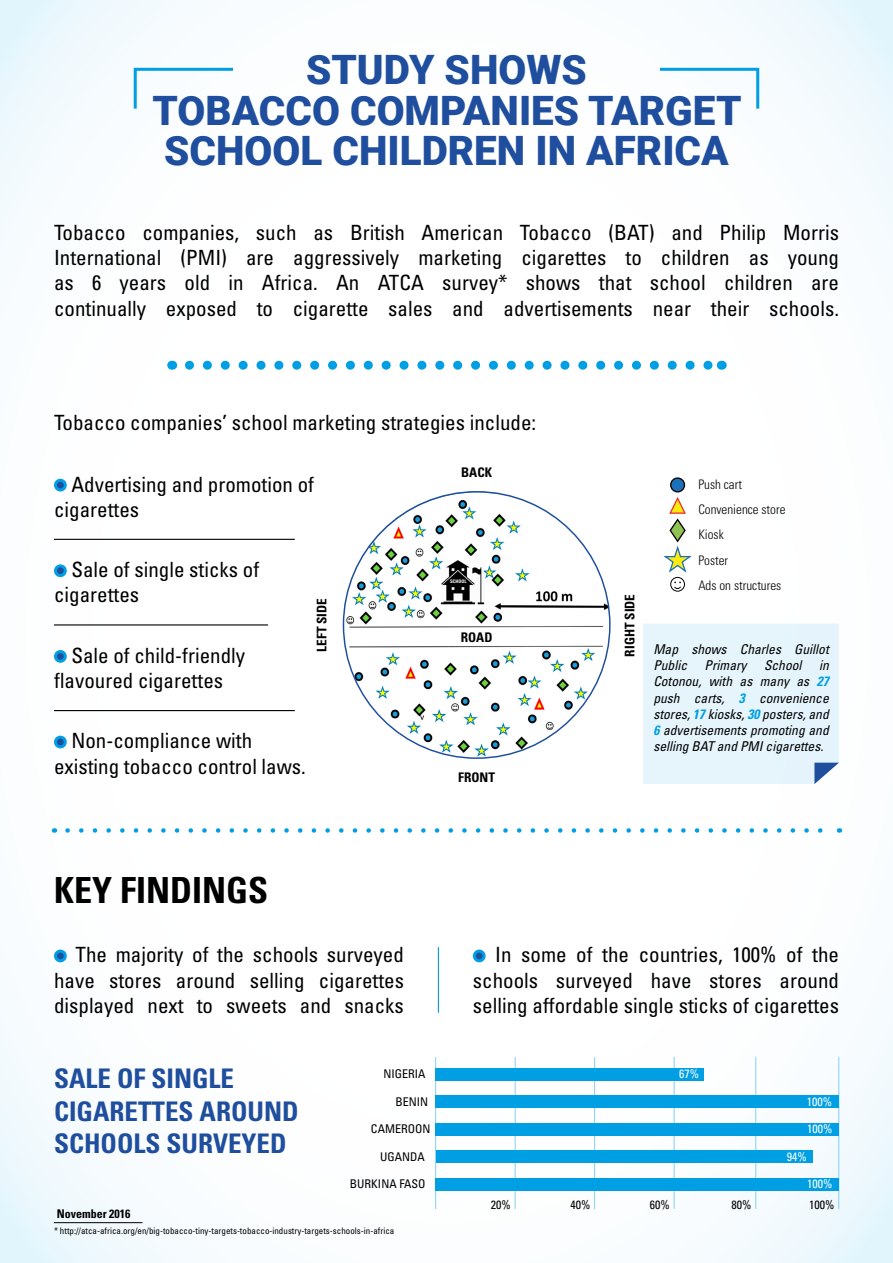
<style>
.page{position:relative;width:893px;height:1263px;background:#fff}
.page>*{position:absolute;margin:0;border:0;box-sizing:border-box;transform-origin:0 0}
.t1{font:900 40.5px/40.5px "Roboto";color:#1e4e9d;text-align:center}
.t2{font:700 condensed 36px "Univers LT Std";color:#000}
.t3{font:700 condensed 27px/32.4px "Univers LT Std";color:#1e4e9d}
.t4{font:condensed 21px/25.2px "Univers LT Std";color:#000}
.t5{font:italic condensed 13.5px/16.2px "Univers LT Std";color:#000}
.t6{font:700 condensed 13.2px "Univers LT Std";color:#000}
.t7{font:300 condensed 13.05px/25.5px "Univers LT Std";color:#000}
.t8{font:condensed 12px "Univers LT Std";color:#000}
.t9{font:condensed 12px "Univers LT Std";color:#fff}
.t10{font:700 condensed 12px "Univers LT Std";color:#000}
.t11{font:condensed 9px "Univers LT Std";color:#000}
.t12{font:700 condensed 4.8px "Univers LT Std";color:#fff}
.s1{font-weight:700;color:#009fe3}
</style>
<div class="page">
<hr style="left:435px;top:1057px;width:1px;height:152px;background:#83d0f5">
<hr style="left:515px;top:1057px;width:1px;height:152px;background:#83d0f5">
<hr style="left:594px;top:1057px;width:1px;height:152px;background:#83d0f5">
<hr style="left:674px;top:1057px;width:1px;height:152px;background:#83d0f5">
<hr style="left:755px;top:1057px;width:1px;height:152px;background:#83d0f5">
<hr style="left:838px;top:1057px;width:1px;height:152px;background:#83d0f5">
<div style="left:436px;top:1068px;width:268px;height:12px;background:#009fe3"></div>
<div style="left:436px;top:1095px;width:403px;height:13px;background:#009fe3"></div>
<div style="left:436px;top:1123px;width:403px;height:12px;background:#009fe3"></div>
<div style="left:436px;top:1150px;width:376px;height:13px;background:#009fe3"></div>
<div style="left:436px;top:1178px;width:403px;height:12px;background:#009fe3"></div>
<div style="left:643px;top:623px;width:196px;height:161px;background:#e6f5fc"></div>
<div style="left:671px;top:478px;width:13px;height:14px;background:#1d71b8;border-radius:50%"></div>
<div style="left:670px;top:477px;width:15px;height:15px;border:1px solid #000;border-radius:50%"></div>
<div style="left:670px;top:577px;width:15px;height:15px;border:1px solid #000;border-radius:50%"></div>
<svg style="left:674px;top:582px;width:7px;height:7px"></svg>
<svg style="left:663px;top:497px;width:29px;height:76px"></svg>
<img style="left:343px;top:492px;width:267px;height:266px;border-radius:133px">
<img style="left:441px;top:560px;width:44px;height:44px">
<div style="left:55px;top:480px;width:10px;height:10px;background:#1e4e9d;border-radius:50%"></div>
<div style="left:54px;top:479px;width:13px;height:12px;border:3px solid #009fe3;border-radius:50%"></div>
<div style="left:55px;top:566px;width:10px;height:10px;background:#1e4e9d;border-radius:50%"></div>
<div style="left:54px;top:564px;width:13px;height:13px;border:3px solid #009fe3;border-radius:50%"></div>
<div style="left:55px;top:651px;width:10px;height:10px;background:#1e4e9d;border-radius:50%"></div>
<div style="left:54px;top:650px;width:13px;height:13px;border:3px solid #009fe3;border-radius:50%"></div>
<div style="left:55px;top:737px;width:10px;height:10px;background:#1e4e9d;border-radius:50%"></div>
<div style="left:54px;top:736px;width:13px;height:12px;border:3px solid #009fe3;border-radius:50%"></div>
<hr style="left:54px;top:539px;width:241px;height:1px;background:#000">
<hr style="left:54px;top:624px;width:214px;height:1px;background:#000">
<hr style="left:54px;top:710px;width:241px;height:1px;background:#000">
<div style="left:55px;top:951px;width:10px;height:10px;background:#1e4e9d;border-radius:50%"></div>
<div style="left:54px;top:949px;width:13px;height:13px;border:3px solid #009fe3;border-radius:50%"></div>
<div style="left:474px;top:951px;width:10px;height:10px;background:#1e4e9d;border-radius:50%"></div>
<div style="left:473px;top:949px;width:13px;height:13px;border:3px solid #009fe3;border-radius:50%"></div>
<hr style="left:438px;top:947px;width:1px;height:66px;background:#009fe3">
<svg style="left:189px;top:361px;width:523px;height:9px"></svg>
<svg style="left:68px;top:828px;width:755px;height:5px"></svg>
<svg style="left:133px;top:67px;width:101px;height:42px"></svg>
<svg style="left:659px;top:67px;width:101px;height:42px"></svg>
<hr style="left:54px;top:1222px;width:88px;height:1px;background:#000">
<h1 class="t1" style="left:153px;top:48px;width:590px">STUDY SHOWS<br>TOBACCO COMPANIES TARGET<br>SCHOOL CHILDREN IN AFRICA</h1>
<p class="t4" style="left:54px;top:220px;width:787px;text-align:justify">Tobacco companies, such as British American Tobacco (BAT) and Philip Morris International (PMI) are aggressively marketing cigarettes to children as young as 6 years old in Africa. An ATCA survey* shows that school children are continually exposed to cigarette sales and advertisements near their schools.</p>
<p class="t4" style="left:54px;top:410px;width:484px">Tobacco companies’ school marketing strategies include:</p>
<p class="t4" style="left:54px;top:471px;width:262px;text-indent:17px">Advertising and promotion of cigarettes</p>
<p class="t4" style="left:54px;top:557px;width:207px;text-indent:17px">Sale of single sticks of cigarettes</p>
<p class="t4" style="left:54px;top:642px;width:193px;text-indent:17px">Sale of child-friendly flavoured cigarettes</p>
<p class="t6" style="left:314px;top:652px;width:55px;rotate:-90deg">LEFT SIDE</p>
<p class="t4" style="left:54px;top:728px;width:253px;text-indent:17px">Non-compliance with existing tobacco control laws.</p>
<h2 class="t2" style="left:54px;top:868px;width:216px">KEY FINDINGS</h2>
<p class="t6" style="left:461px;top:465px;width:32px">BACK</p>
<p class="t12" style="left:450px;top:579px;width:18px">SCHOOL</p>
<p class="t6" style="left:461px;top:629px;width:33px">ROAD</p>
<p class="t6" style="left:458px;top:769px;width:38px">FRONT</p>
<p class="t6" style="left:622px;top:656px;width:64px;rotate:-90deg">RIGHT SIDE</p>
<p class="t7" style="left:698px;top:473px;width:89px;line-height:24.2px">Push cart<br>Convenience store</p>
<p class="t7" style="left:698px;top:522px;width:85px">Kiosk<br>Poster<br>Ads on structures</p>
<p class="t5" style="left:653px;top:641px;width:177px">Map shows Charles Guillot<br>Public</p>
<p class="t5" style="left:705px;top:657px;width:43px">Primary</p>
<p class="t5" style="left:764px;top:657px;width:39px">School</p>
<p class="t5" style="left:653px;top:657px;width:177px;text-align:justify;text-indent:166px">in Cotonou, with as many as <span class="s1">27 </span>push carts, <span class="s1">3</span> convenience stores, <span class="s1">17</span> kiosks, <span class="s1">30</span> posters, and <span class="s1">6</span> advertisements promoting and selling BAT and PMI cigarettes.</p>
<p class="t4" style="left:54px;top:942px;width:351px;text-align:justify;text-indent:22px">The majority of the schools surveyed have stores around selling cigarettes displayed next to sweets and snacks</p>
<p class="t4" style="left:473px;top:942px;width:368px;text-align:justify;text-indent:22px">In some of the countries, 100% of the schools surveyed have stores around selling affordable single sticks of cigarettes</p>
<p class="t3" style="left:54px;top:1062px;width:246px">SALE OF SINGLE<br>CIGARETTES AROUND<br>SCHOOLS SURVEYED</p>
<p class="t8" style="left:383px;top:1066px;width:44px">NIGERIA</p>
<p class="t9" style="left:679px;top:1066px;width:21px">67%</p>
<p class="t8" style="left:395px;top:1094px;width:34px">BENIN</p>
<p class="t9" style="left:807px;top:1094px;width:27px">100%</p>
<p class="t8" style="left:371px;top:1121px;width:61px">CAMEROON</p>
<p class="t9" style="left:807px;top:1121px;width:27px">100%</p>
<p class="t8" style="left:380px;top:1149px;width:46px">UGANDA</p>
<p class="t9" style="left:787px;top:1149px;width:21px">94%</p>
<p class="t8" style="left:350px;top:1176px;width:77px">BURKINA FASO</p>
<p class="t9" style="left:807px;top:1176px;width:27px">100%</p>
<p class="t10" style="left:57px;top:1206px;width:75px">November 2016</p>
<p class="t11" style="left:54px;top:1225px;width:342px">* http://atca-africa.org/en/big-tobacco-tiny-targets-tobacco-industry-targets-schools-in-africa</p>
<p class="t8" style="left:491px;top:1197px;width:21px">20%</p>
<p class="t8" style="left:570px;top:1197px;width:21px">40%</p>
<p class="t8" style="left:650px;top:1197px;width:21px">60%</p>
<p class="t8" style="left:731px;top:1197px;width:21px">80%</p>
<p class="t8" style="left:809px;top:1197px;width:27px">100%</p>
</div>
